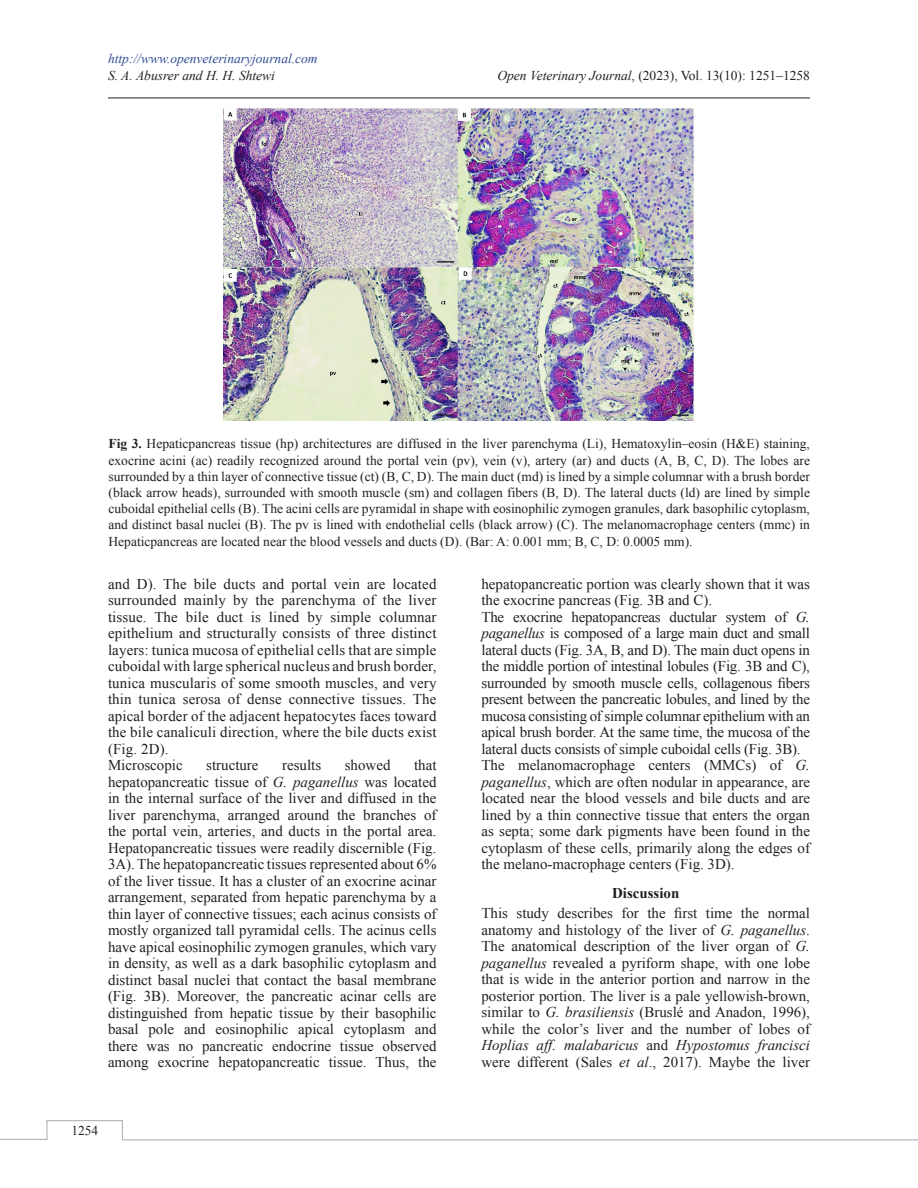
<style>
.page{position:relative;width:918px;height:1188px;background:#fff}
.page>*{position:absolute;margin:0;border:0;box-sizing:border-box;transform-origin:0 0}
.Para{font:15px/16.5px "Times New Roman";color:#231f20;text-align:justify}
.A_Head{font:700 15px "Times New Roman";color:#231f20}
.Fig_Caption{font:13.5px/16.2px "Times New Roman";color:#231f20;text-align:justify}
.t1{font:italic 13.5px "Times New Roman";color:#304d94}
.t2{font:italic 13.5px "Times New Roman";color:#231f20}
.s1{font-style:italic}
.s2{font-weight:700}
</style>
<div class="page">
<hr style="left:108px;top:98px;width:702px;height:1px;background:#231f20">
<svg style="left:0;top:1120px;width:918px;height:21px"></svg>
<img style="left:223px;top:109px;width:471px;height:311px">
<p class="t1" style="left:108px;top:50px;width:211px">http://www.openveterinaryjournal.com</p>
<p class="t2" style="left:108px;top:66px;width:169px">S. A. Abusrer and H. H. Shtewi</p>
<p class="Fig_Caption" style="left:497px;top:67px;width:314px"><span class="s1">Open Veterinary Journal</span>, (2023), Vol. 13(10): 1251–1258</p>
<p class="Fig_Caption" style="left:109px;top:436px;width:703px"><span class="s2">Fig 3.</span> Hepaticpancreas tissue (hp) architectures are diffused in the liver parenchyma (Li), Hematoxylin–eosin (H&amp;E) staining, exocrine acini (ac) readily recognized around the portal vein (pv), vein (v), artery (ar) and ducts (A, B, C, D). The lobes are surrounded by a thin layer of connective tissue (ct) (B, C, D). The main duct (md) is lined by a simple columnar with a brush border (black arrow heads), surrounded with smooth muscle (sm) and collagen fibers (B, D). The lateral ducts (ld) are lined by simple cuboidal epithelial cells (B). The acini cells are pyramidal in shape with eosinophilic zymogen granules, dark basophilic cytoplasm, and distinct basal nuclei (B). The pv is lined with endothelial cells (black arrow) (C). The melanomacrophage centers (mmc) in Hepaticpancreas are located near the blood vessels and ducts (D). (Bar: A: 0.001 mm; B, C, D: 0.0005 mm).</p>
<p class="Para" style="left:108px;top:575px;width:330px">and D). The bile ducts and portal vein are located surrounded mainly by the parenchyma of the liver tissue. The bile duct is lined by simple columnar epithelium and structurally consists of three distinct layers: tunica mucosa of epithelial cells that are simple cuboidal with large spherical nucleus and brush border, tunica muscularis of some smooth muscles, and very thin tunica serosa of dense connective tissues. The apical border of the adjacent hepatocytes faces toward the bile canaliculi direction, where the bile ducts exist (Fig. 2D).</p>
<p class="Para" style="left:108px;top:757px;width:76px">Microscopic</p>
<p class="Para" style="left:206px;top:757px;width:54px">structure</p>
<p class="Para" style="left:282px;top:757px;width:41px">results</p>
<p class="Para" style="left:345px;top:757px;width:47px">showed</p>
<p class="Para" style="left:108px;top:757px;width:330px;text-indent:306px">that hepatopancreatic tissue of <span class="s1">G. paganellus</span> was located in the internal surface of the liver and diffused in the liver parenchyma, arranged around the branches of the portal vein, arteries, and ducts in the portal area.<br>Hepatopancreatic tissues were readily discernible (Fig.<br>3A). The hepatopancreatic tissues represented about 6% of the liver tissue. It has a cluster of an exocrine acinar arrangement, separated from hepatic parenchyma by a thin layer of connective tissues; each acinus consists of mostly organized tall pyramidal cells. The acinus cells have apical eosinophilic zymogen granules, which vary in density, as well as a dark basophilic cytoplasm and distinct basal nuclei that contact the basal membrane (Fig. 3B). Moreover, the pancreatic acinar cells are distinguished from hepatic tissue by their basophilic basal pole and eosinophilic apical cytoplasm and there was no pancreatic endocrine tissue observed among exocrine hepatopancreatic tissue. Thus, the</p>
<p class="Para" style="left:482px;top:575px;width:330px">hepatopancreatic portion was clearly shown that it was the exocrine pancreas (Fig. 3B and C).</p>
<p class="Para" style="left:482px;top:608px;width:330px">The exocrine hepatopancreas ductular system of <span class="s1">G. paganellus</span> is composed of a large main duct and small lateral ducts (Fig. 3A, B, and D). The main duct opens in the middle portion of intestinal lobules (Fig. 3B and C), surrounded by smooth muscle cells, collagenous fibers present between the pancreatic lobules, and lined by the mucosa consisting of simple columnar epithelium with an apical brush border. At the same time, the mucosa of the lateral ducts consists of simple cuboidal cells (Fig. 3B).</p>
<p class="Para" style="left:482px;top:757px;width:330px">The melanomacrophage centers (MMCs) of <span class="s1">G. paganellus</span>, which are often nodular in appearance, are located near the blood vessels and bile ducts and are lined by a thin connective tissue that enters the organ as septa; some dark pigments have been found in the cytoplasm of these cells, primarily along the edges of the melano-macrophage centers (Fig. 3D).</p>
<p class="A_Head" style="left:612px;top:883px;width:69px">Discussion</p>
<p class="Para" style="left:482px;top:905px;width:330px">This study describes for the first time the normal anatomy and histology of the liver of <span class="s1">G. paganellus</span>.<br>The anatomical description of the liver organ of <span class="s1">G. paganellus</span> revealed a pyriform shape, with one lobe that is wide in the anterior portion and narrow in the posterior portion. The liver is a pale yellowish-brown, similar to <span class="s1">G. brasiliensis</span> (Bruslé and Anadon, 1996), while the color’s liver and the number of lobes of <span class="s1">Hoplias aff. malabaricus</span> and <span class="s1">Hypostomus francisci </span>were different (Sales <span class="s1">et al</span>., 2017). Maybe the liver</p>
<p class="Fig_Caption" style="left:71px;top:1122px;width:28px">1254</p>
</div>
